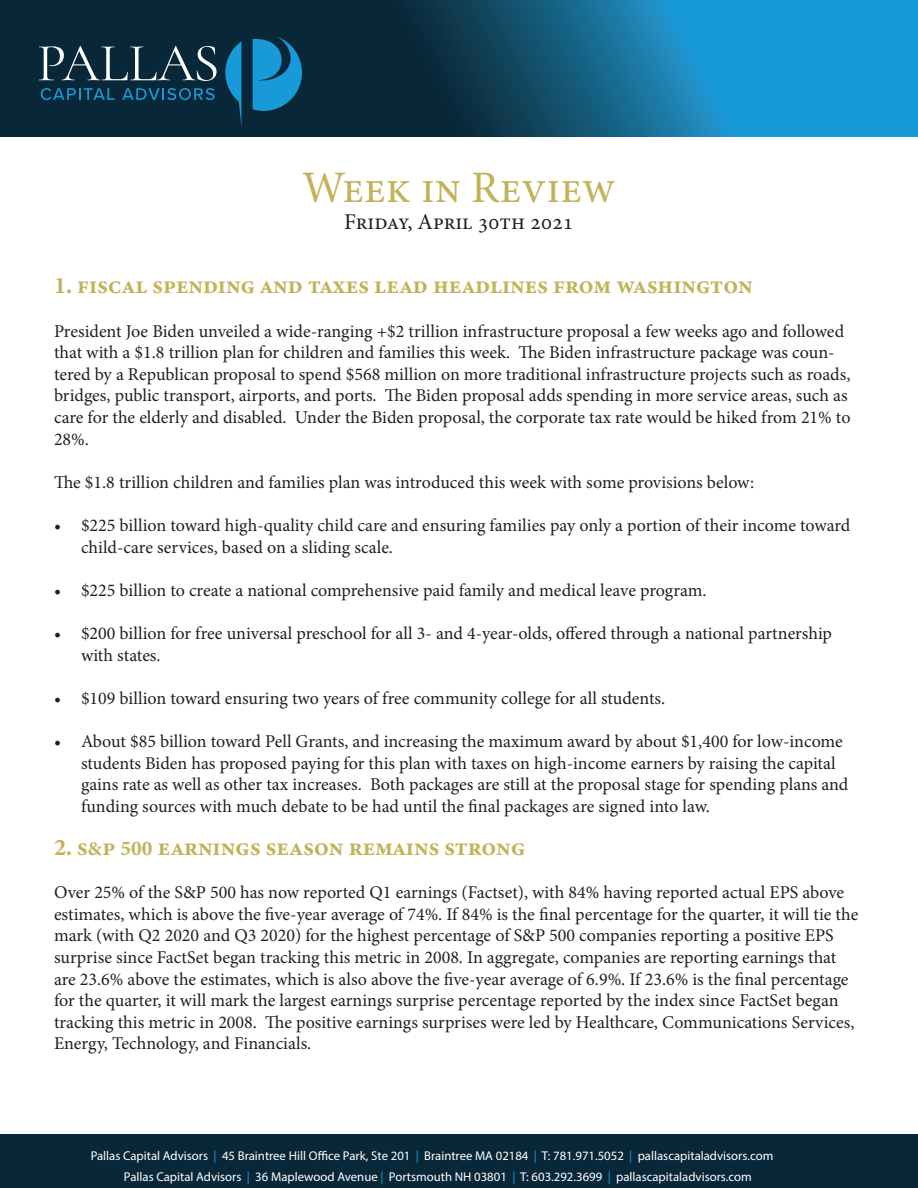
<style>
.page{position:relative;width:918px;height:1188px;background:#fff}
.page>*{position:absolute;margin:0;border:0;box-sizing:border-box;transform-origin:0 0}
.t1{font:45px "Minion Pro";color:#c2b359}
.t2{font:24px "Minion Variable Concept";letter-spacing:.01em;color:#c2b359}
.t3{font:22.5px "Minion Pro";color:#231f20}
.t4{font:18px/21.6px "Minion Pro";letter-spacing:-.005em;color:#231f20}
.t5{font:12.75px "Myriad Pro";color:#fff}
.s1{font-size:19.5px}
.s2{font-size:21px}
.s3{color:#179ad7}
</style>
<div class="page">
<svg style="left:0;top:0;width:918px;height:137px"></svg>
<svg style="left:225px;top:41px;width:16px;height:86px"></svg>
<svg style="left:253px;top:36px;width:49px;height:75px"></svg>
<svg style="left:39px;top:46px;width:178px;height:35px"></svg>
<svg style="left:41px;top:88px;width:74px;height:12px"></svg>
<svg style="left:122px;top:88px;width:93px;height:12px"></svg>
<div style="left:0;top:1134px;width:918px;height:54px;background:#082839"></div>
<p class="t1" style="left:302px;top:157px;width:315px">Week in Review</p>
<p class="t3" style="left:344px;top:207px;width:231px">Friday, April 30th 2021</p>
<p class="t2" style="left:54px;top:269px;width:700px">1. fiscal spending and taxes lead headlines from washington</p>
<p class="t4" style="left:54px;top:320px;width:798px">President Joe Biden unveiled a wide-ranging +$2 trillion infrastructure proposal a few weeks ago and followed that with a $1.8 trillion plan for children and families this week. The Biden infrastructure package was coun&shy;tered by a Republican proposal to spend $568 million on more traditional infrastructure projects such as roads, bridges, public transport, airports, and ports. The Biden proposal adds spending in more service areas, such as care for the elderly and disabled. Under the Biden proposal, the corporate tax rate would be hiked from 21% to 28%.</p>
<p class="t4" style="left:54px;top:471px;width:702px">The $1.8 trillion children and families plan was introduced this week with some provisions below:</p>
<p class="t4" style="left:81px;top:515px;width:771px;text-indent:-27px">• $225 billion toward high-quality child care and ensuring families pay only a portion of their income toward child-care services, based on a sliding scale.</p>
<p class="t4" style="left:54px;top:579px;width:654px">• $225 billion to create a national comprehensive paid family and medical leave program.</p>
<p class="t4" style="left:81px;top:623px;width:753px;text-indent:-27px">• $200 billion for free universal preschool for all 3- and 4-year-olds, offered through a national partnership with states.</p>
<p class="t4" style="left:54px;top:687px;width:613px">• $109 billion toward ensuring two years of free community college for all students.</p>
<p class="t4" style="left:81px;top:731px;width:769px;text-indent:-27px">• About $85 billion toward Pell Grants, and increasing the maximum award by about $1,400 for low-income students Biden has proposed paying for this plan with taxes on high-income earners by raising the capital gains rate as well as other tax increases. Both packages are still at the proposal stage for spending plans and funding sources with much debate to be had until the final packages are signed into law.</p>
<p class="t2" style="left:54px;top:831px;width:473px">2. s<span class="s1">&amp;</span>p <span class="s2">500</span> earnings season remains strong</p>
<p class="t4" style="left:54px;top:882px;width:806px">Over 25% of the S&amp;P 500 has now reported Q1 earnings (Factset), with 84% having reported actual EPS above estimates, which is above the five-year average of 74%. If 84% is the final percentage for the quarter, it will tie the mark (with Q2 2020 and Q3 2020) for the highest percentage of S&amp;P 500 companies reporting a positive EPS surprise since FactSet began tracking this metric in 2008. In aggregate, companies are reporting earnings that are 23.6% above the estimates, which is also above the five-year average of 6.9%. If 23.6% is the final percentage for the quarter, it will mark the largest earnings surprise percentage reported by the index since FactSet began tracking this metric in 2008. The positive earnings surprises were led by Healthcare, Communications Services, Energy, Technology, and Financials.</p>
<p class="t5" style="left:91px;top:1148px;width:684px">Pallas Capital Advisors <span class="s3">|</span> 45 Braintree Hill Office Park, Ste 201 <span class="s3">|</span> Braintree MA 02184 <span class="s3">|</span> T: 781.971.5052 <span class="s3">|</span> pallascapitaladvisors.com</p>
<p class="t5" style="left:124px;top:1169px;width:629px">Pallas Capital Advisors <span class="s3">|</span> 36 Maplewood Avenue <span class="s3">|</span> Portsmouth NH 03801 <span class="s3">|</span> T: 603.292.3699 <span class="s3">|</span> pallascapitaladvisors.com</p>
</div>
